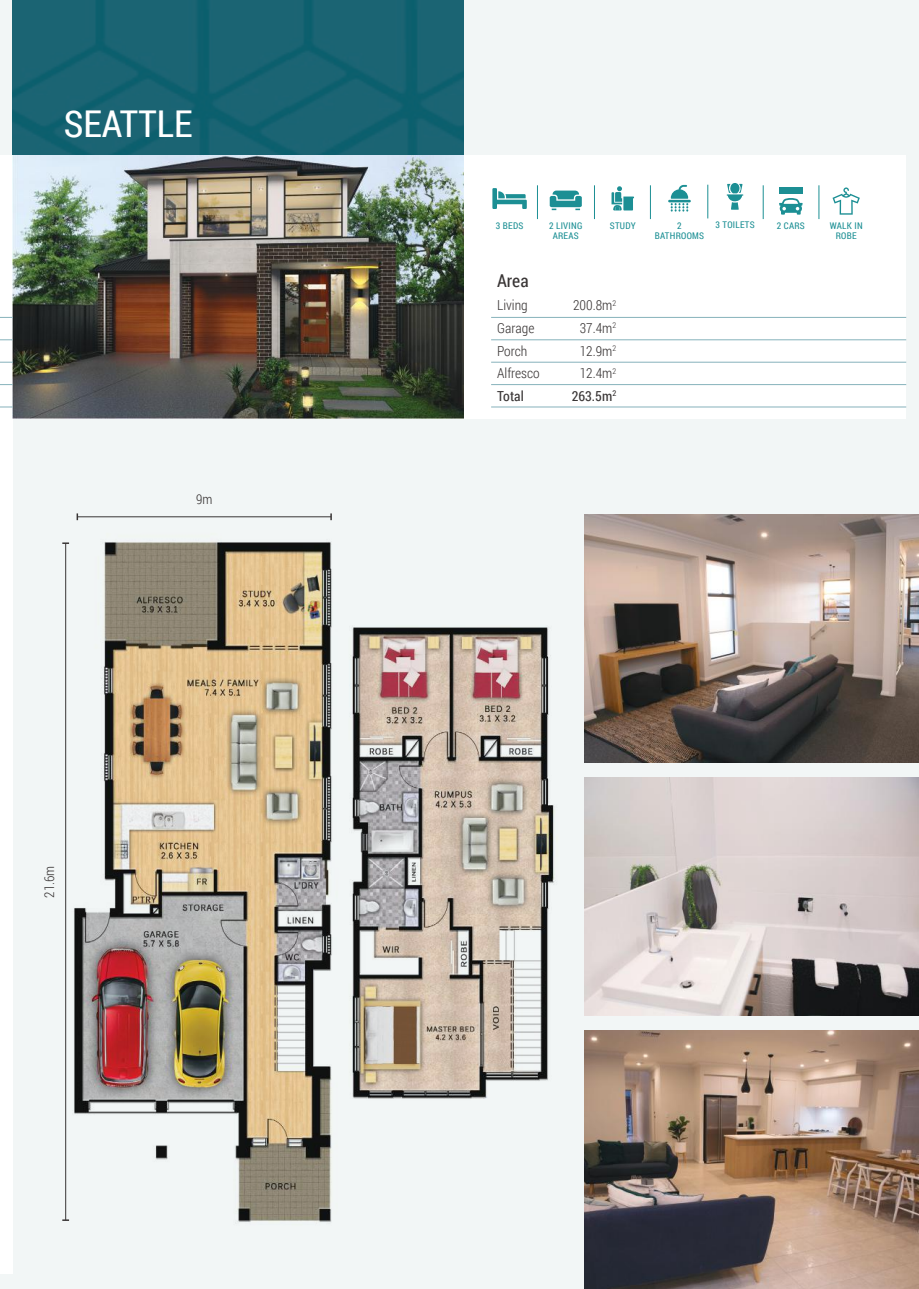
<style>
.page{position:relative;width:919px;height:1289px;background:#fff}
.page>*{position:absolute;margin:0;border:0;box-sizing:border-box;transform-origin:0 0}
.t1{font:36.9px "Roboto Condensed";color:#fff}
.t2{font:17.7px "Roboto Condensed";color:#393535}
.t3{font:300 13.8px "Roboto Condensed";color:#393535}
.t4{font:13.8px "Roboto Condensed";color:#393535}
.t5{font:300 13.5px "Roboto Condensed";color:#393535}
.t6{font:9.3px/10.5px "Roboto Condensed";letter-spacing:.03em;color:#1c8f94;text-align:center}
</style>
<div class="page">
<div style="left:0;top:0;width:918px;height:1288px;background:#f2f6f6"></div>
<div style="left:443px;top:155px;width:463px;height:264px;background:#fff"></div>
<div style="left:0;top:155px;width:13px;height:1118px;background:#fff"></div>
<div style="left:62px;top:482px;width:496px;height:791px;background:#f2f6f6"></div>
<img style="left:62px;top:513px;width:493px;height:709px">
<img style="left:289px;top:0;width:174px;height:155px">
<img style="left:13px;top:0;width:276px;height:155px">
<hr style="left:491px;top:317px;width:415px;height:1px;background:#86b2bb">
<hr style="left:491px;top:339px;width:415px;height:1px;background:#86b2bb">
<hr style="left:491px;top:362px;width:415px;height:1px;background:#86b2bb">
<hr style="left:491px;top:384px;width:415px;height:1px;background:#86b2bb">
<hr style="left:491px;top:407px;width:415px;height:1px;background:#86b2bb">
<img style="left:13px;top:155px;width:450px;height:264px">
<svg style="left:0;top:317px;width:13px;height:1px"></svg>
<svg style="left:0;top:339px;width:13px;height:1px"></svg>
<svg style="left:0;top:362px;width:13px;height:1px"></svg>
<svg style="left:0;top:384px;width:13px;height:1px"></svg>
<svg style="left:0;top:407px;width:13px;height:1px"></svg>
<svg style="left:492px;top:188px;width:34px;height:21px"></svg>
<hr style="left:537px;top:185px;width:1px;height:34px;background:#1c8f94">
<hr style="left:594px;top:185px;width:1px;height:34px;background:#1c8f94">
<hr style="left:668px;top:200px;width:22px;height:2px;background:#1c8f94">
<svg style="left:670px;top:185px;width:18px;height:26px"></svg>
<svg style="left:779px;top:198px;width:23px;height:17px"></svg>
<div style="left:779px;top:187px;width:23px;height:7px;background:#1c8f94"></div>
<svg style="left:832px;top:187px;width:27px;height:28px"></svg>
<hr style="left:650px;top:185px;width:1px;height:34px;background:#1c8f94">
<hr style="left:762px;top:185px;width:1px;height:34px;background:#1c8f94">
<hr style="left:818px;top:185px;width:1px;height:34px;background:#1c8f94">
<svg style="left:549px;top:190px;width:32px;height:20px"></svg>
<svg style="left:611px;top:186px;width:23px;height:24px"></svg>
<hr style="left:707px;top:185px;width:1px;height:33px;background:#1c8f94">
<svg style="left:726px;top:183px;width:17px;height:27px"></svg>
<hr style="left:77px;top:516px;width:254px;height:1px;background:#393535">
<svg style="left:330px;top:513px;width:2px;height:7px"></svg>
<hr style="left:65px;top:543px;width:1px;height:677px;background:#393535">
<svg style="left:62px;top:542px;width:7px;height:2px"></svg>
<img style="left:584px;top:515px;width:334px;height:247px">
<img style="left:584px;top:1030px;width:334px;height:258px">
<img style="left:584px;top:777px;width:334px;height:238px">
<h1 class="t1" style="left:64px;top:98px;width:130px">SEATTLE</h1>
<h3 class="t5" style="left:196px;top:490px;width:18px">9m</h3>
<h3 class="t5" style="left:40px;top:897px;width:33px;rotate:-90deg">21.6m</h3>
<p class="t6" style="left:549px;top:220px;width:35px">2 LIVING<br>AREAS</p>
<p class="t6" style="left:609px;top:220px;width:27px">STUDY</p>
<p class="t6" style="left:715px;top:219px;width:41px">3 TOILETS</p>
<p class="t6" style="left:495px;top:220px;width:29px">3 BEDS</p>
<p class="t6" style="left:654px;top:220px;width:51px">2<br>BATHROOMS</p>
<p class="t6" style="left:776px;top:220px;width:30px">2 CARS</p>
<p class="t6" style="left:829px;top:220px;width:34px">WALK IN<br>ROBE</p>
<h2 class="t2" style="left:497px;top:268px;width:33px">Area</h2>
<h3 class="t3" style="left:497px;top:296px;width:32px">Living</h3>
<h3 class="t3" style="left:573px;top:296px;width:45px">200.8m<sup>2</sup></h3>
<h3 class="t3" style="left:497px;top:318px;width:39px">Garage</h3>
<h3 class="t3" style="left:579px;top:318px;width:38px">37.4m<sup>2</sup></h3>
<h3 class="t3" style="left:497px;top:341px;width:32px">Porch</h3>
<h3 class="t3" style="left:579px;top:341px;width:38px">12.9m<sup>2</sup></h3>
<h3 class="t3" style="left:497px;top:364px;width:44px">Alfresco</h3>
<h3 class="t3" style="left:579px;top:364px;width:38px">12.4m<sup>2</sup></h3>
<h3 class="t4" style="left:497px;top:386px;width:28px">Total</h3>
<h3 class="t4" style="left:571px;top:386px;width:46px">263.5m<sup>2</sup></h3>
</div>
